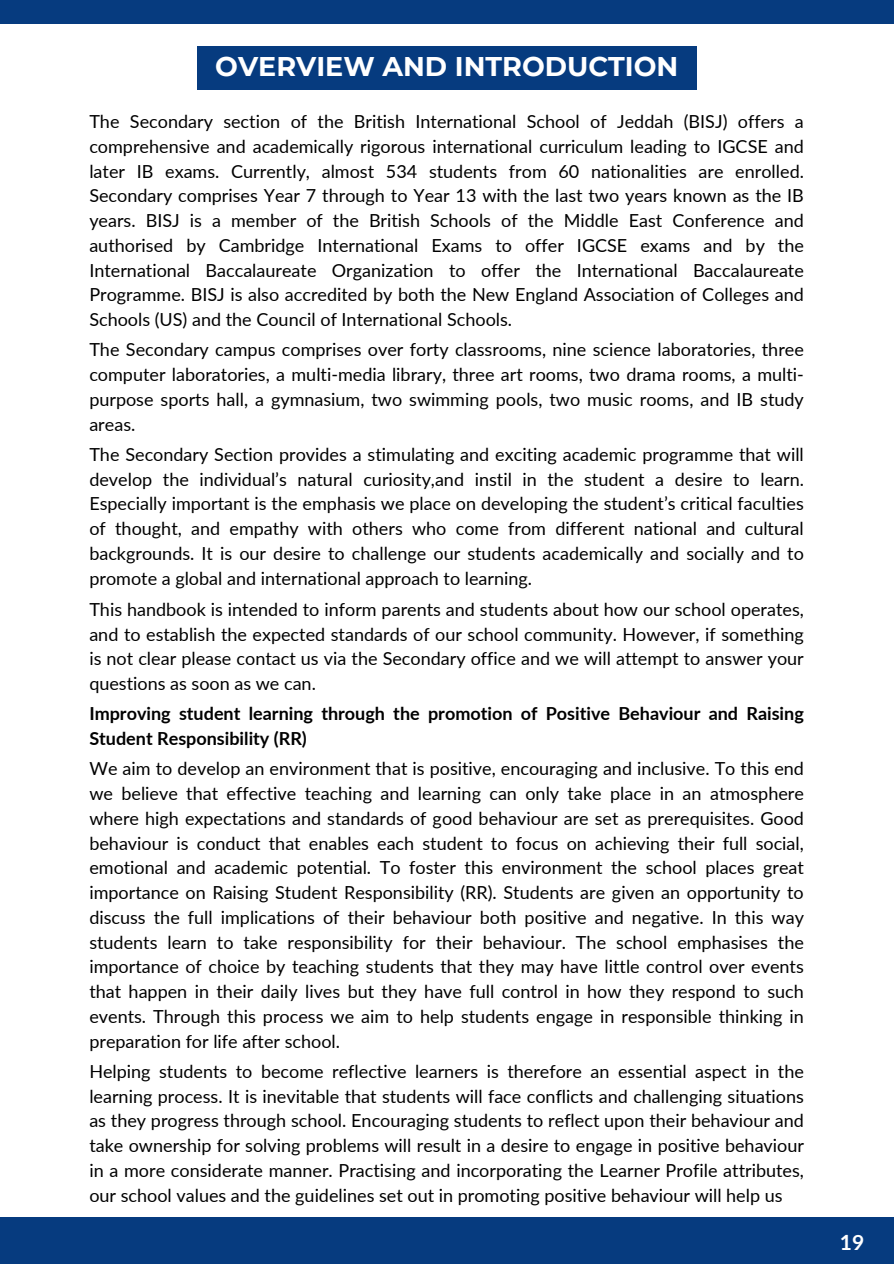
<style>
.page{position:relative;width:894px;height:1264px;background:#fff}
.page>*{position:absolute;margin:0;border:0;box-sizing:border-box;transform-origin:0 0}
.t1{font:700 27px "Montserrat";color:#fff}
.t2{font:700 21px "Lato";color:#fff}
.t3{font:18px/24.8px "Lato";color:#000;text-align:justify}
.t4{font:700 18px/24.8px "Lato";color:#000}
</style>
<div class="page">
<div style="left:197px;top:46px;width:499px;height:43px;background:#063b7f"></div>
<div style="left:0;top:0;width:893px;height:23px;background:#063b7f"></div>
<div style="left:0;top:1217px;width:893px;height:46px;background:#063b7f"></div>
<p class="t1" style="left:215px;top:50px;width:464px">OVERVIEW AND INTRODUCTION</p>
<h1 class="t3" style="left:89px;top:109px;width:716px">The Secondary section of the British International School of Jeddah (BISJ) offers a comprehensive and academically rigorous international curriculum leading to IGCSE and later IB exams. Currently, almost 534 students from 60 nationalities are enrolled.<br>Secondary comprises Year 7 through to Year 13 with the last two years known as the IB years. BISJ is a member of the British Schools of the Middle East Conference and authorised by Cambridge International Exams to offer IGCSE exams and by the International Baccalaureate Organization to offer the International Baccalaureate Programme. BISJ is also accredited by both the New England Association of Colleges and Schools (US) and the Council of International Schools.</h1>
<p class="t3" style="left:89px;top:337px;width:715px">The Secondary campus comprises over forty classrooms, nine science laboratories, three computer laboratories, a multi-media library, three art rooms, two drama rooms, a multi&shy;purpose sports hall, a gymnasium, two swimming pools, two music rooms, and IB study areas.</p>
<p class="t3" style="left:89px;top:441px;width:716px">The Secondary Section provides a stimulating and exciting academic programme that will develop the individual’s natural curiosity,and instil in the student a desire to learn.<br>Especially important is the emphasis we place on developing the student’s critical faculties of thought, and empathy with others who come from different national and cultural backgrounds. It is our desire to challenge our students academically and socially and to promote a global and international approach to learning.</p>
<h2 class="t3" style="left:89px;top:596px;width:716px">This handbook is intended to inform parents and students about how our school operates, and to establish the expected standards of our school community. However, if something is not clear please contact us via the Secondary office and we will attempt to answer your questions as soon as we can.</h2>
<p class="t4" style="left:89px;top:701px;width:715px">Improving student learning through the promotion of Positive Behaviour and Raising<br>Student Responsibility (RR)</p>
<p class="t3" style="left:89px;top:756px;width:716px">We aim to develop an environment that is positive, encouraging and inclusive. To this end we believe that effective teaching and learning can only take place in an atmosphere where high expectations and standards of good behaviour are set as prerequisites. Good behaviour is conduct that enables each student to focus on achieving their full social, emotional and academic potential. To foster this environment the school places great importance on Raising Student Responsibility (RR). Students are given an opportunity to discuss the full implications of their behaviour both positive and negative. In this way students learn to take responsibility for their behaviour. The school emphasises the importance of choice by teaching students that they may have little control over events that happen in their daily lives but they have full control in how they respond to such events. Through this process we aim to help students engage in responsible thinking in preparation for life after school.</p>
<p class="t3" style="left:89px;top:1058px;width:716px">Helping students to become reflective learners is therefore an essential aspect in the learning process. It is inevitable that students will face conflicts and challenging situations as they progress through school. Encouraging students to reflect upon their behaviour and take ownership for solving problems will result in a desire to engage in positive behaviour in a more considerate manner. Practising and incorporating the Learner Profile attributes, our school values and the guidelines set out in promoting positive behaviour will help us</p>
<p class="t2" style="left:839px;top:1228px;width:26px">19</p>
</div>
